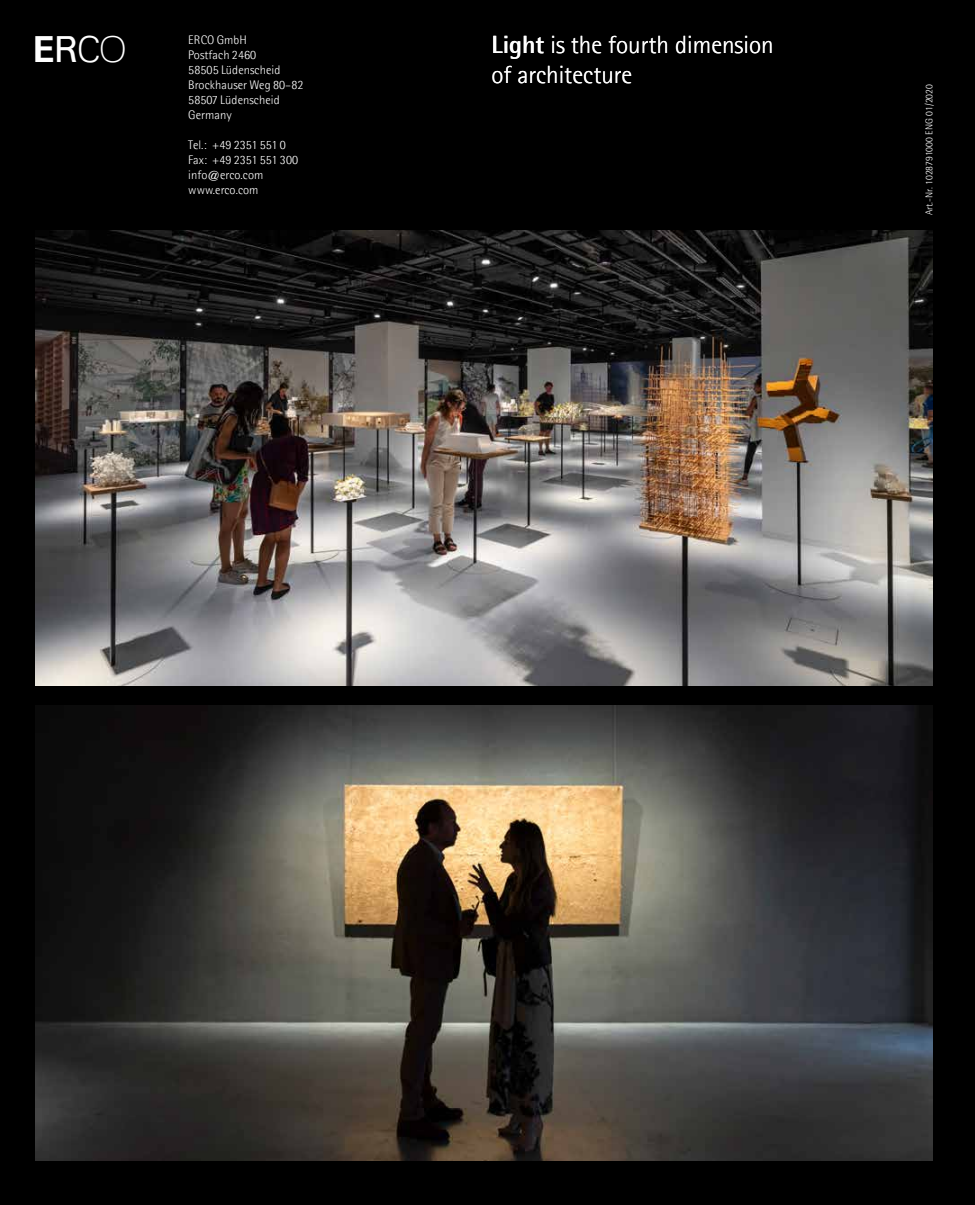
<style>
.page{position:relative;width:975px;height:1205px;background:#fff}
.page>*{position:absolute;margin:0;border:0;box-sizing:border-box;transform-origin:0 0}
.t1{font:37.5px "Ercosonder";color:#fff}
.t2{font:300 25px/30px "Rotis Semi Sans Std";color:#fff}
.t3{font:300 12.5px/15px "Rotis Semi Sans Std";letter-spacing:.005em;color:#fff}
.t4{font:300 10px "Rotis Semi Sans Std";letter-spacing:.005em;color:#fff}
.s1{font-weight:700}
</style>
<div class="page">
<div style="left:0;top:0;width:974px;height:1205px;background:#000"></div>
<img style="left:35px;top:230px;width:897px;height:455px">
<img style="left:35px;top:706px;width:897px;height:454px">
<h1 class="t1" style="left:35px;top:32px;width:95px">E</h1>
<p class="t3" style="left:188px;top:33px;width:117px">ERCO GmbH<br>Postfach 2460<br>58505 Lüdenscheid<br>Brockhauser Weg 80–82<br>58507 Lüdenscheid<br>Germany</p>
<p class="t3" style="left:188px;top:138px;width:111px">Tel.: +49 2351 551 0<br>Fax: +49 2351 551 300 info@erco.com www.erco.com</p>
<h2 class="t2" style="left:491px;top:30px;width:283px"><span class="s1">Light</span> is the fourth dimension of architecture</h2>
<p class="t4" style="left:923px;top:215px;width:133px;rotate:-90deg">Art.-Nr. 1028791000 ENG 01/2020</p>
</div>
